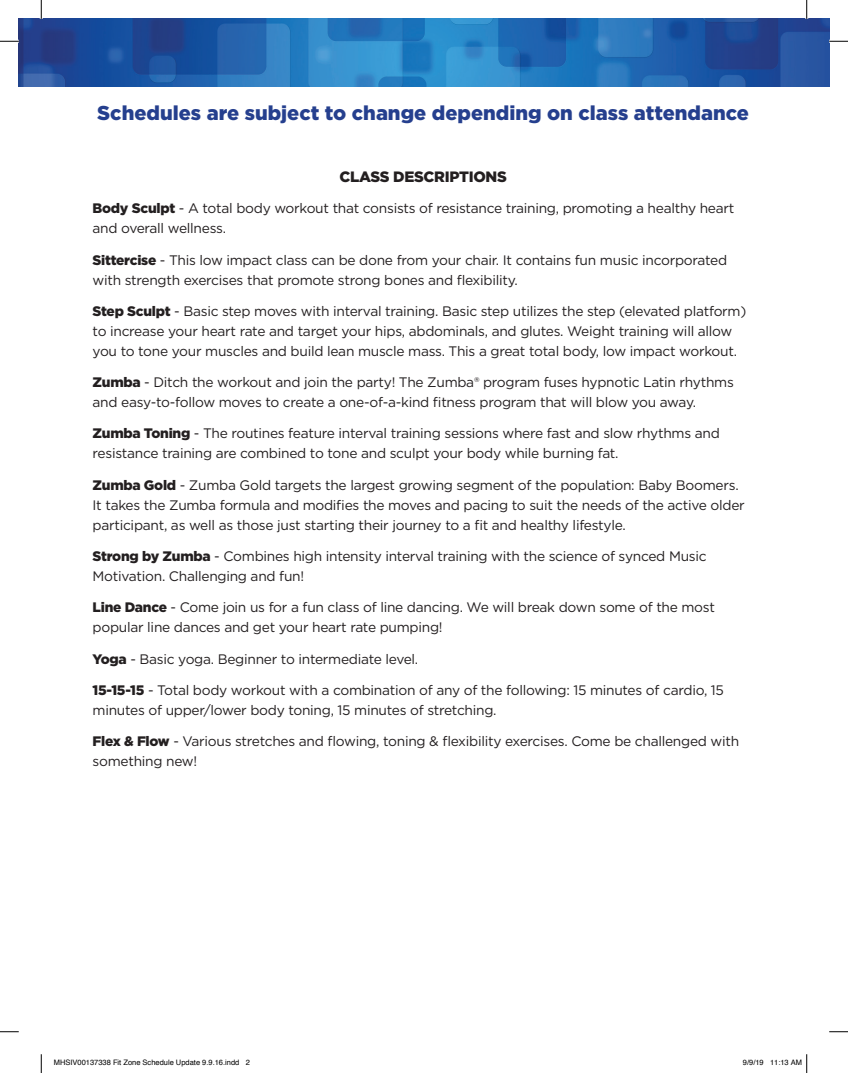
<style>
.page{position:relative;width:848px;height:1073px;background:#fff}
.page>*{position:absolute;margin:0;border:0;box-sizing:border-box;transform-origin:0 0}
.t1{font:900 20px "Gotham";color:#253f8e}
.t2{font:900 15px "Gotham";letter-spacing:-.02em;color:#231f20}
.t3{font:13.75px/20px "Gotham";letter-spacing:-.02em;color:#231f20}
.t4{font:7.5px "Helvetica";color:#000}
.s1{font-weight:900}
</style>
<div class="page">
<img style="left:19px;top:19px;width:810px;height:67px">
<svg style="left:0;top:41px;width:19px;height:1px"></svg>
<svg style="left:829px;top:41px;width:19px;height:1px"></svg>
<svg style="left:0;top:1031px;width:19px;height:1px"></svg>
<svg style="left:829px;top:1031px;width:19px;height:1px"></svg>
<svg style="left:41px;top:0;width:1px;height:19px"></svg>
<svg style="left:41px;top:1054px;width:1px;height:18px"></svg>
<svg style="left:806px;top:0;width:1px;height:19px"></svg>
<svg style="left:806px;top:1054px;width:1px;height:18px"></svg>
<h1 class="t1" style="left:97px;top:99px;width:653px">Schedules are subject to change depending on class attendance</h1>
<p class="t2" style="left:339px;top:166px;width:169px">CLASS DESCRIPTIONS</p>
<p class="t3" style="left:93px;top:198px;width:643px"><span class="s1">Body Sculpt</span> - A total body workout that consists of resistance training, promoting a healthy heart and overall wellness.</p>
<p class="t3" style="left:93px;top:249px;width:636px"><span class="s1">Sittercise</span> - This low impact class can be done from your chair. It contains fun music incorporated with strength exercises that promote strong bones and flexibility.</p>
<p class="t3" style="left:93px;top:301px;width:655px"><span class="s1">Step Sculpt</span> - Basic step moves with interval training. Basic step utilizes the step (elevated platform) to increase your heart rate and target your hips, abdominals, and glutes. Weight training will allow you to tone your muscles and build lean muscle mass. This a great total body, low impact workout.</p>
<p class="t3" style="left:93px;top:372px;width:642px"><span class="s1">Zumba</span> - Ditch the workout and join the party! The Zumba® program fuses hypnotic Latin rhythms and easy-to-follow moves to create a one-of-a-kind fitness program that will blow you away.</p>
<p class="t3" style="left:93px;top:423px;width:628px"><span class="s1">Zumba Toning</span> - The routines feature interval training sessions where fast and slow rhythms and resistance training are combined to tone and sculpt your body while burning fat.</p>
<p class="t3" style="left:93px;top:474px;width:653px"><span class="s1">Zumba Gold</span> - Zumba Gold targets the largest growing segment of the population: Baby Boomers.<br>It takes the Zumba formula and modifies the moves and pacing to suit the needs of the active older participant, as well as those just starting their journey to a fit and healthy lifestyle.</p>
<p class="t3" style="left:93px;top:546px;width:615px"><span class="s1">Strong by Zumba</span> - Combines high intensity interval training with the science of synced Music<br>Motivation. Challenging and fun!</p>
<p class="t3" style="left:93px;top:597px;width:623px"><span class="s1">Line Dance</span> - Come join us for a fun class of line dancing. We will break down some of the most popular line dances and get your heart rate pumping!</p>
<p class="t3" style="left:93px;top:648px;width:327px"><span class="s1">Yoga</span> - Basic yoga. Beginner to intermediate level.</p>
<p class="t3" style="left:93px;top:679px;width:633px"><span class="s1">15-15-15</span> - Total body workout with a combination of any of the following: 15 minutes of cardio, 15 minutes of upper/lower body toning, 15 minutes of stretching.</p>
<p class="t3" style="left:93px;top:731px;width:648px"><span class="s1">Flex &amp; Flow</span> - Various stretches and flowing, toning &amp; flexibility exercises. Come be challenged with something new!</p>
<p class="t4" style="left:54px;top:1057px;width:197px">MHSIV00137338 Fit Zone Schedule Update 9.9.16.indd 2</p>
<p class="t4" style="left:742px;top:1057px;width:61px">9/9/19 11:13 AM</p>
</div>
